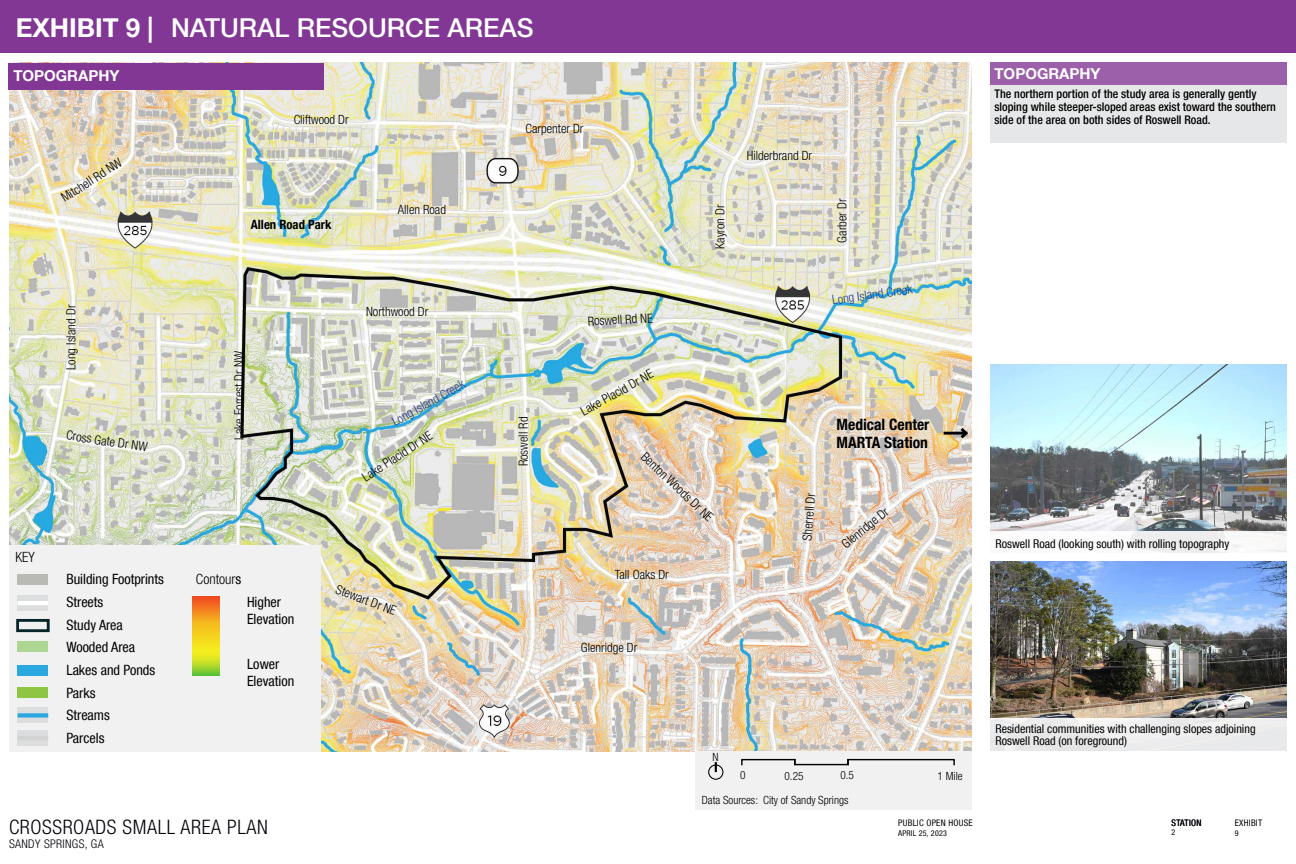
<style>
.page{position:relative;width:1296px;height:864px;background:#fff}
.page>*{position:absolute;margin:0;border:0;box-sizing:border-box;transform-origin:0 0}
.t1{font:500 26px "Helvetica Neue LT Com";color:#fff}
.t2{font:700 26px "Helvetica Neue LT Com";color:#fff}
.t3{font:300 condensed 20px "Helvetica Neue LT Com";letter-spacing:.03em;color:#000007}
.t4{font:700 condensed 15.6px/18.7px "Helvetica Neue LT Com";color:#000}
.t5{font:700 15px "Helvetica Neue LT Com";color:#fff}
.t6{font:condensed 14.15px/22.7px "Helvetica Neue LT Com";color:#000}
.t7{font:300 condensed 14.15px "Helvetica Neue LT Com";color:#000}
.t8{font:300 condensed 12.75px "Helvetica Neue LT Com";color:#000}
.t9{font:300 condensed 12.75px "Helvetica Neue LT Com";color:#25408f}
.t10{font:700 condensed 12.75px "Helvetica Neue LT Com";color:#000}
.t11{font:condensed 12.05px/12.1px "Helvetica Neue LT Com";color:#000}
.t12{font:500 condensed 12px/13px "Helvetica Neue LT Com";color:#000}
.t13{font:300 condensed 12px "Helvetica Neue LT Com";letter-spacing:.03em;color:#000007}
.t14{font:300 condensed 11.35px "Helvetica Neue LT Com";color:#000}
.t15{font:condensed 9px "Helvetica Neue LT Com";letter-spacing:.03em;color:#000007}
.t16{font:condensed 8px "Helvetica Neue LT Com";letter-spacing:.03em;color:#000007}
.s1{font-weight:400}
</style>
<div class="page">
<div style="left:0;top:0;width:1296px;height:53px;background:#833795"></div>
<img style="left:9px;top:63px;width:963px;height:688px">
<hr style="left:944px;top:432px;width:22px;height:3px;background:#000">
<svg style="left:958px;top:425px;width:12px;height:16px"></svg>
<img style="left:990px;top:562px;width:297px;height:156px">
<div style="left:990px;top:718px;width:297px;height:32px;background:#ebebed"></div>
<img style="left:990px;top:364px;width:297px;height:167px">
<div style="left:990px;top:531px;width:297px;height:22px;background:linear-gradient(to right,#fbfcfc,#f2f2f1)"></div>
<div style="left:990px;top:63px;width:297px;height:22px;background:#9c5faa"></div>
<div style="left:990px;top:85px;width:297px;height:58px;background:#e6e7e8"></div>
<div style="left:9px;top:545px;width:184px;height:206px;background:#f1f1f2"></div>
<div style="left:190px;top:545px;width:131px;height:206px;background:#f1f1f2"></div>
<div style="left:18px;top:574px;width:30px;height:11px;background:#b9bab4"></div>
<div style="left:16px;top:619px;width:34px;height:13px;border:3px solid #042527"></div>
<div style="left:18px;top:595px;width:30px;height:16px;background:#dcddde"></div>
<hr style="left:18px;top:601px;width:30px;height:4px;background:#fff">
<div style="left:18px;top:642px;width:30px;height:10px;background:#add692"></div>
<div style="left:18px;top:665px;width:30px;height:10px;background:#2ba8e0"></div>
<div style="left:18px;top:688px;width:30px;height:10px;background:#8ec543"></div>
<div style="left:18px;top:707px;width:30px;height:16px;background:#dcddde"></div>
<div style="left:18px;top:713px;width:30px;height:5px;background:#2ba8e0"></div>
<div style="left:18px;top:730px;width:30px;height:16px;background:#dcddde"></div>
<hr style="left:18px;top:736px;width:30px;height:4px;background:#d3d3d3">
<svg style="left:193px;top:597px;width:26px;height:78px;background:#e1ba21"></svg>
<div style="left:695px;top:790px;width:277px;height:20px;background:#f1f1f2"></div>
<div style="left:695px;top:751px;width:277px;height:39px;background:#f1f1f2"></div>
<div style="left:708px;top:765px;width:15px;height:15px;border:1px solid #000;border-radius:50%"></div>
<svg style="left:715px;top:762px;width:2px;height:10px"></svg>
<svg style="left:741px;top:758px;width:214px;height:8px"></svg>
<div style="left:9px;top:63px;width:315px;height:27px;background:#833795"></div>
<h1 class="t2" style="left:16px;top:11px;width:139px">EXHIBIT 9 |</h1>
<p class="t5" style="left:13px;top:67px;width:108px">TOPOGRAPHY</p>
<p class="t8" style="left:59px;top:192px;width:71px;rotate:-33deg">Mitchell Rd NW</p>
<p class="t8" style="left:64px;top:370px;width:67px;rotate:-90deg">Long Island Dr</p>
<p class="t8" style="left:67px;top:428px;width:83px;rotate:8deg">Cross Gate Dr NW</p>
<p class="t7" style="left:15px;top:548px;width:21px">KEY</p>
<h1 class="t1" style="left:171px;top:12px;width:364px">NATURAL RESOURCE AREAS</h1>
<p class="t8" style="left:294px;top:112px;width:56px">Cliftwood Dr</p>
<p class="t10" style="left:251px;top:217px;width:82px">Allen Road Park</p>
<p class="t8" style="left:398px;top:202px;width:50px">Allen Road</p>
<p class="t8" style="left:232px;top:440px;width:90px;rotate:-90deg">Lake Forrest Dr NW</p>
<p class="t8" style="left:366px;top:304px;width:64px">Northwood Dr</p>
<p class="t9" style="left:389px;top:416px;width:82px;rotate:-29deg">Long Island Creek</p>
<p class="t8" style="left:360px;top:472px;width:82px;rotate:-33deg">Lake Placid Dr NE</p>
<p class="t8" style="left:526px;top:122px;width:59px">Carpenter Dr</p>
<p class="t8" style="left:587px;top:314px;width:67px;rotate:-3deg">Roswell Rd NE</p>
<p class="t8" style="left:747px;top:148px;width:67px">Hilderbrand Dr</p>
<p class="t8" style="left:713px;top:249px;width:46px;rotate:-90deg">Kayron Dr</p>
<p class="t8" style="left:835px;top:243px;width:45px;rotate:-90deg">Garber Dr</p>
<p class="t9" style="left:831px;top:293px;width:82px;rotate:-8deg">Long Island Creek</p>
<p class="t8" style="left:516px;top:466px;width:51px;rotate:-90deg">Roswell Rd</p>
<p class="t8" style="left:578px;top:405px;width:82px;rotate:-29deg">Lake Placid Dr NE</p>
<p class="t8" style="left:648px;top:449px;width:95px;rotate:43deg">Benton Woods Dr NE</p>
<p class="t8" style="left:800px;top:540px;width:49px;rotate:-85deg">Sherrell Dr</p>
<p class="t4" style="left:837px;top:415px;width:94px">Medical Center<br>MARTA Station</p>
<p class="t8" style="left:839px;top:540px;width:58px;rotate:-39deg">Glenridge Dr</p>
<p class="t6" style="left:66px;top:568px;width:99px">Building Footprints<br>Streets<br>Study Area<br>Wooded Area<br>Lakes and Ponds<br>Parks<br>Streams<br>Parcels</p>
<p class="t7" style="left:196px;top:571px;width:47px">Contour<span class="s1">s</span></p>
<p class="t6" style="left:247px;top:593px;width:49px;line-height:17px">Higher<br>Elevation</p>
<p class="t6" style="left:247px;top:656px;width:49px;line-height:17px">Lower<br>Elevation</p>
<p class="t8" style="left:339px;top:582px;width:65px;rotate:21deg">Stewart Dr NE</p>
<p class="t8" style="left:615px;top:568px;width:56px">Tall Oaks Dr</p>
<p class="t8" style="left:581px;top:640px;width:58px">Glenridge Dr</p>
<p class="t14" style="left:713px;top:751px;width:8px">N</p>
<p class="t14" style="left:740px;top:768px;width:7px">0</p>
<p class="t14" style="left:785px;top:769px;width:21px">0.25</p>
<p class="t14" style="left:840px;top:769px;width:15px">0.5</p>
<p class="t14" style="left:938px;top:769px;width:26px">1 Mile</p>
<p class="t14" style="left:702px;top:793px;width:148px">Data Sources: City of Sandy Springs</p>
<h2 class="t3" style="left:9px;top:815px;width:260px">CROSSROADS SMALL AREA PLAN</h2>
<p class="t16" style="left:898px;top:828px;width:50px">APRIL 25, 2023</p>
<p class="t13" style="left:9px;top:837px;width:96px">SANDY SPRINGS, GA</p>
<p class="t15" style="left:898px;top:818px;width:76px">PUBLIC OPEN HOUSE</p>
<p class="t5" style="left:995px;top:64px;width:108px">TOPOGRAPHY</p>
<p class="t12" style="left:994px;top:87px;width:283px">The northern portion of the study area is generally gently sloping while steeper-sloped areas exist toward the southern side of the area on both sides of Roswell Road.</p>
<p class="t11" style="left:995px;top:537px;width:235px">Roswell Road (looking south) with rolling topography</p>
<p class="t11" style="left:995px;top:723px;width:262px">Residential communities with challenging slopes adjoining<br>Roswell Road (on foreground)</p>
<p class="t15" style="left:1172px;top:818px;width:31px">STATION</p>
<p class="t16" style="left:1172px;top:828px;width:5px">2</p>
<p class="t15" style="left:1235px;top:818px;width:29px">EXHIBIT</p>
<p class="t16" style="left:1235px;top:828px;width:5px">9</p>
</div>
